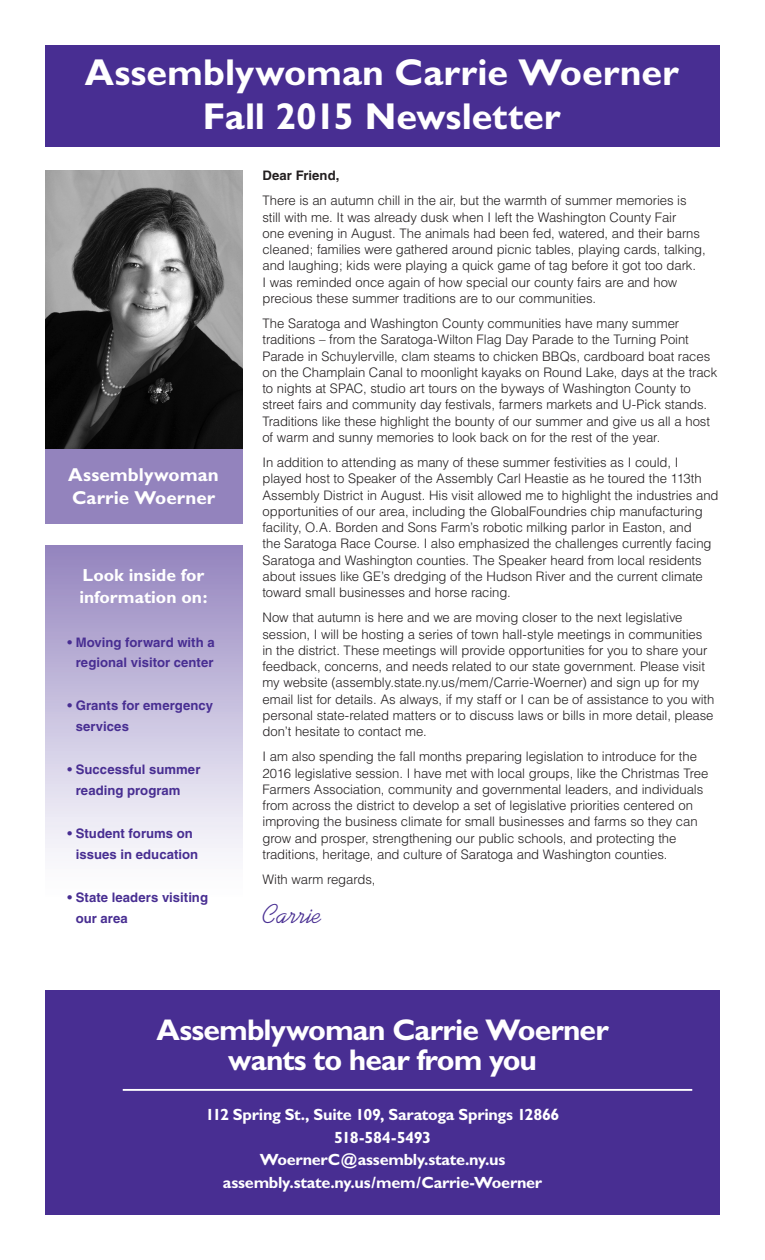
<style>
.page{position:relative;width:765px;height:1260px;background:#fff}
.page>*{position:absolute;margin:0;border:0;box-sizing:border-box;transform-origin:0 0}
.Body{font:700 37.5px "Gill Sans";color:#fff}
.Body-2{font:700 30px/30px "Gill Sans";letter-spacing:-.03em;color:#fff;text-align:center}
.t1{font:27.5px "Kaufmann";color:#482e92}
.t2{font:700 18.75px/22.5px "Gill Sans";letter-spacing:.005em;color:#fff}
.Body_Run-In{font:700 17.5px/21.9px "Gill Sans";color:#fff}
.t3{font:700 16.25px "Gill Sans";letter-spacing:-.015em;color:#fff}
.t4{font:700 16.25px "Gill Sans";letter-spacing:-.035em;color:#fff}
.Body-3{font:300 13.12px/16.2px "Helvetica";letter-spacing:-.005em;color:#231f20}
.Body_Run-In-2{font:700 13.12px/20.6px "Helvetica";letter-spacing:.005em;color:#482e92}
.Body-4{font:700 13.12px "Helvetica";letter-spacing:.005em;color:#231f20}
</style>
<div class="page">
<div style="left:45px;top:434px;width:197px;height:90px;background:#9383bd"></div>
<div style="left:45px;top:45px;width:675px;height:101px;background:#482e92"></div>
<img style="left:45px;top:170px;width:197px;height:278px">
<div style="left:45px;top:990px;width:674px;height:225px;background:#482e92"></div>
<hr style="left:123px;top:1089px;width:569px;height:2px;background:#fff">
<div style="left:45px;top:546px;width:197px;height:399px;background:linear-gradient(to bottom,#9789c1,#fff)"></div>
<p class="Body" style="left:85px;top:50px;width:596px">Assemblywoman Carrie Woerner</p>
<p class="Body" style="left:203px;top:94px;width:359px">Fall 2015 Newsletter</p>
<p class="t2" style="left:68px;top:464px;width:152px">Assemblywoman<br>Carrie Woerner</p>
<p class="Body_Run-In" style="left:79px;top:565px;width:130px">Look inside for information on:</p>
<p class="Body_Run-In-2" style="left:68px;top:631px;width:149px;text-align:center">• Moving forward with a regional visitor center</p>
<p class="Body_Run-In-2" style="left:76px;top:695px;width:139px;text-indent:-8px">• Grants for emergency services</p>
<p class="Body_Run-In-2" style="left:76px;top:759px;width:126px;text-indent:-8px">• Successful summer reading program</p>
<p class="Body_Run-In-2" style="left:76px;top:823px;width:124px;text-indent:-8px">• Student forums on issues in education</p>
<p class="Body_Run-In-2" style="left:76px;top:887px;width:134px;text-indent:-8px">• State leaders visiting our area</p>
<p class="Body-4" style="left:262px;top:168px;width:78px">Dear Friend,</p>
<p class="Body-3" style="left:262px;top:193px;width:445px">There is an autumn chill in the air, but the warmth of summer memories is still with me. It was already dusk when I left the Washington County Fair<br>one evening in August. The animals had been fed, watered, and their barns cleaned; families were gathered around picnic tables, playing cards, talking, and laughing; kids were playing a quick game of tag before it got too dark.<br>I was reminded once again of how special our county fairs are and how precious these summer traditions are to our communities.</p>
<p class="Body-3" style="left:262px;top:315px;width:456px">The Saratoga and Washington County communities have many summer traditions – from the Saratoga-Wilton Flag Day Parade to the Turning Point Parade in Schuylerville, clam steams to chicken BBQs, cardboard boat races on the Champlain Canal to moonlight kayaks on Round Lake, days at the track to nights at SPAC, studio art tours on the byways of Washington County to street fairs and community day festivals, farmers markets and U-Pick stands.<br>Traditions like these highlight the bounty of our summer and give us all a host of warm and sunny memories to look back on for the rest of the year.</p>
<p class="Body-3" style="left:262px;top:454px;width:458px">In addition to attending as many of these summer festivities as I could, I played host to Speaker of the Assembly Carl Heastie as he toured the 113th Assembly District in August. His visit allowed me to highlight the industries and opportunities of our area, including the GlobalFoundries chip manufacturing facility, O.A. Borden and Sons Farm’s robotic milking parlor in Easton, and<br>the Saratoga Race Course. I also emphasized the challenges currently facing Saratoga and Washington counties. The Speaker heard from local residents about issues like GE’s dredging of the Hudson River and the current climate toward small businesses and horse racing.</p>
<p class="Body-3" style="left:262px;top:610px;width:454px">Now that autumn is here and we are moving closer to the next legislative session, I will be hosting a series of town hall-style meetings in communities in the district. These meetings will provide opportunities for you to share your feedback, concerns, and needs related to our state government. Please visit my website (assembly.state.ny.us/mem/Carrie-Woerner) and sign up for my email list for details. As always, if my staff or I can be of assistance to you with personal state-related matters or to discuss laws or bills in more detail, please don’t hesitate to contact me.</p>
<p class="Body-3" style="left:262px;top:749px;width:447px">I am also spending the fall months preparing legislation to introduce for the 2016 legislative session. I have met with local groups, like the Christmas Tree Farmers Association, community and governmental leaders, and individuals from across the district to develop a set of legislative priorities centered on improving the business climate for small businesses and farms so they can grow and prosper, strengthening our public schools, and protecting the traditions, heritage, and culture of Saratoga and Washington counties.</p>
<p class="Body-3" style="left:262px;top:871px;width:114px">With warm regards,</p>
<p class="t1" style="left:262px;top:898px;width:61px">Carrie</p>
<p class="Body-2" style="left:157px;top:1014px;width:454px">Assemblywoman Carrie Woerner wants to hear from you</p>
<p class="t3" style="left:206px;top:1105px;width:355px">112 Spring St., Suite 109, Saratoga Springs 12866</p>
<p class="t4" style="left:334px;top:1128px;width:98px">518-584-5493</p>
<p class="t3" style="left:260px;top:1150px;width:247px">WoernerC@assembly.state.ny.us</p>
<p class="t3" style="left:223px;top:1173px;width:321px">assembly.state.ny.us/mem/Carrie-Woerner</p>
</div>
